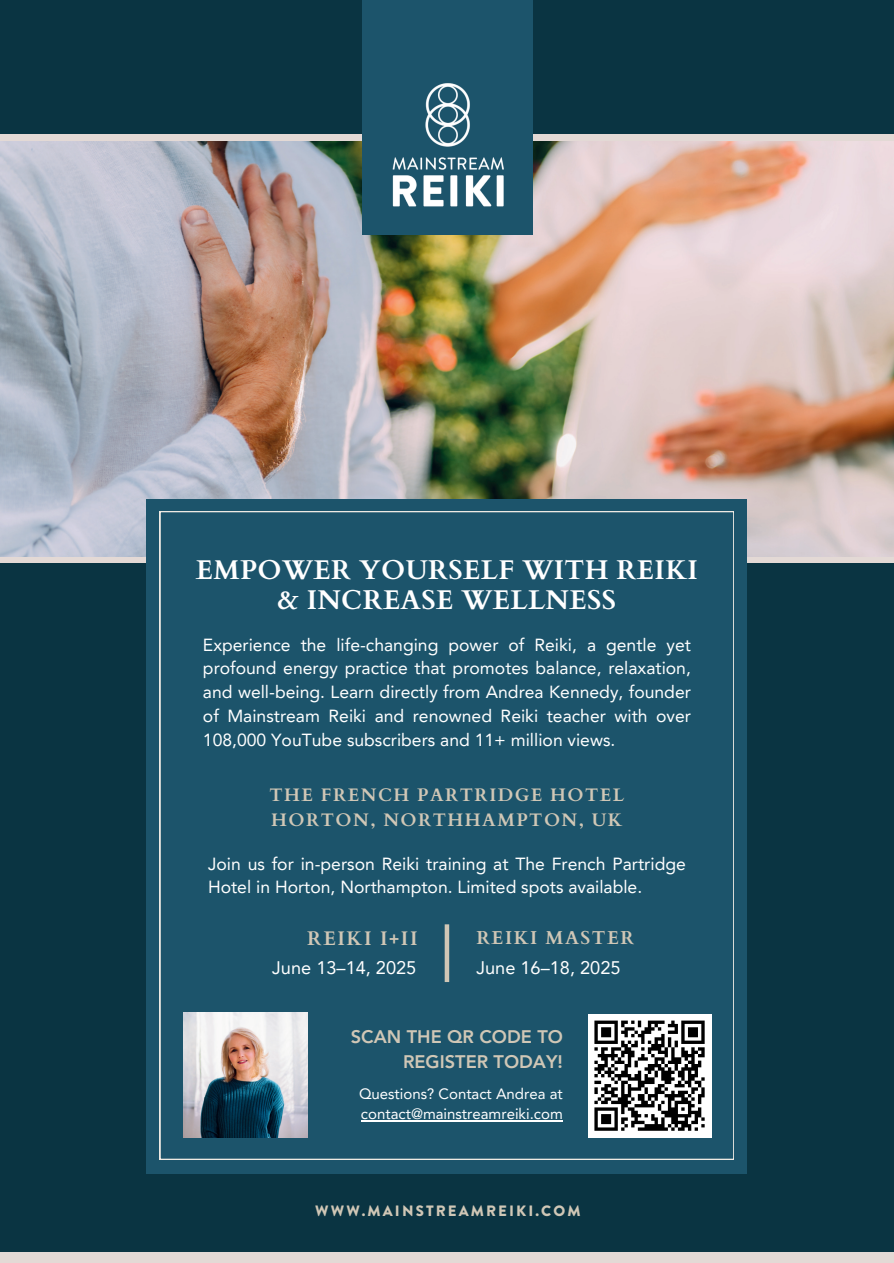
<style>
.page{position:relative;width:894px;height:1263px;background:#fff}
.page>*{position:absolute;margin:0;border:0;box-sizing:border-box;transform-origin:0 0}
.t1{font:700 27.15px/29.8px "Cardo";letter-spacing:.01em;color:#fff;text-align:center}
.t2{font:700 19.65px "Cardo";letter-spacing:.08em;color:#d0c7b6}
.t3{font:700 18.6px "Cardo";letter-spacing:.08em;color:#d0c7b6}
.t4{font:700 18.15px/25px "Cardo";letter-spacing:.08em;color:#d0c7b6}
.t5{font:800 18.15px/25px "Avenir LT Pro";color:#d0c7b6;text-align:right}
.t6{font:18.15px "Avenir LT Pro";color:#fff}
.t7{font:17.55px/23.9px "Avenir LT Pro";color:#fff;text-align:justify}
.t8{font:15px/20.4px "Avenir LT Pro";color:#fff}
.t9{font:900 15px "Brandon Grotesque";letter-spacing:.14em;color:#d0c7b6}
</style>
<div class="page">
<div style="left:0;top:0;width:893px;height:1262px;background:#0a3442"></div>
<div style="left:0;top:556px;width:893px;height:6px;background:#e3d9d5"></div>
<img style="left:0;top:141px;width:893px;height:415px">
<div style="left:0;top:134px;width:893px;height:7px;background:#e3d9d5"></div>
<div style="left:0;top:1251px;width:893px;height:11px;background:#e3d9d5"></div>
<div style="left:362px;top:0;width:171px;height:234px;background:#1c546b"></div>
<img style="left:425px;top:83px;width:45px;height:64px">
<img style="left:392px;top:157px;width:112px;height:50px">
<div style="left:147px;top:499px;width:599px;height:674px;background:#1c546b"></div>
<svg style="left:160px;top:511px;width:573px;height:648px"></svg>
<div style="left:444px;top:924px;width:5px;height:57px;background:#d0c7b6"></div>
<hr style="left:361px;top:1120px;width:201px;height:1px;background:#fff">
<div style="left:587px;top:1013px;width:124px;height:124px;background:#fff"></div>
<svg style="left:594px;top:1020px;width:111px;height:111px"></svg>
<img style="left:183px;top:1012px;width:124px;height:125px">
<h1 class="t1" style="left:196px;top:553px;width:503px">EMPOWER YOURSELF WITH REIKI &amp; INCREASE WELLNESS</h1>
<p class="t7" style="left:203px;top:632px;width:489px">Experience the life-changing power of Reiki, a gentle yet profound energy practice that promotes balance, relaxation, and well-being. Learn directly from Andrea Kennedy, founder of Mainstream Reiki and renowned Reiki teacher with over 108,000 YouTube subscribers and 11+ million views.</p>
<p class="t4" style="left:269px;top:780px;width:356px">THE FRENCH PARTRIDGE HOTEL<br>HORTON, NORTHHAMPTON, UK</p>
<p class="t7" style="left:208px;top:851px;width:479px">Join us for in-person Reiki training at The French Partridge<br>Hotel in Horton, Northampton. Limited spots available.</p>
<p class="t3" style="left:476px;top:922px;width:159px">REIKI MASTER</p>
<p class="t6" style="left:476px;top:956px;width:146px">June 16–18, 2025</p>
<p class="t2" style="left:307px;top:922px;width:112px">REIKI I+II</p>
<p class="t6" style="left:272px;top:956px;width:146px">June 13–14, 2025</p>
<p class="t5" style="left:351px;top:1023px;width:213px">SCAN THE QR CODE TO<br>REGISTER TODAY!</p>
<p class="t8" style="left:359px;top:1083px;width:205px">Questions? Contact Andrea at contact@mainstreamreiki.com</p>
<p class="t9" style="left:315px;top:1200px;width:267px">WWW.MAINSTREAMREIKI.COM</p>
</div>
